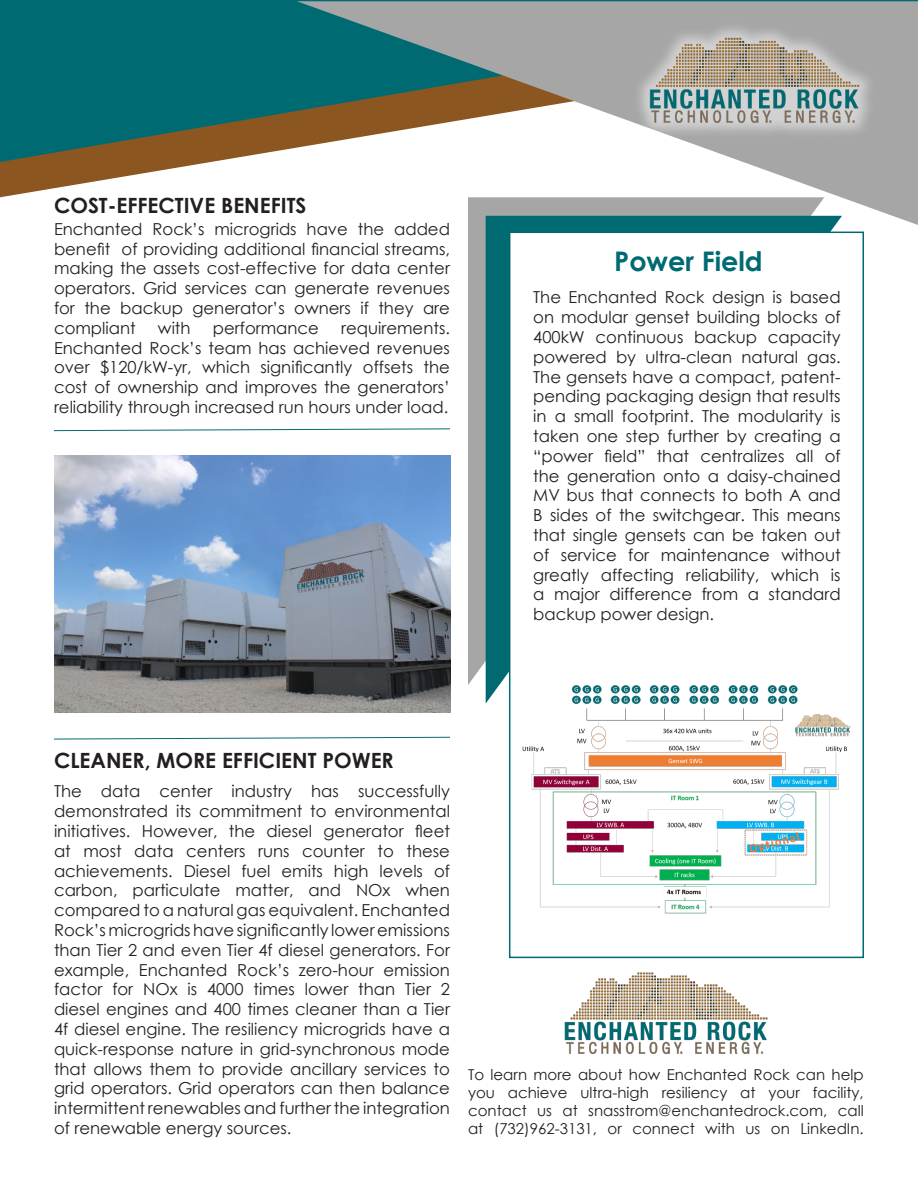
<style>
.page{position:relative;width:918px;height:1188px;background:#fff}
.page>*{position:absolute;margin:0;border:0;box-sizing:border-box;transform-origin:0 0}
.t1{font:700 27px "Century Gothic";color:#006a72}
.t2{font:700 21px "Century Gothic";color:#231f20}
.t3{font:16.5px/19.8px "Century Gothic";color:#231f20;text-align:justify}
.t4{font:15px/18px "Century Gothic";color:#231f20;text-align:justify}
</style>
<div class="page">
<svg style="left:0;top:162px;width:211px;height:35px"></svg>
<svg style="left:0;top:0;width:918px;height:162px;background:#176968"></svg>
<svg style="left:297px;top:1px;width:621px;height:224px"></svg>
<div style="left:632px;top:20px;width:244px;height:119px;background:#fff;opacity:.5"></div>
<img style="left:643px;top:34px;width:223px;height:92px">
<img style="left:564px;top:972px;width:204px;height:83px">
<img style="left:54px;top:455px;width:396px;height:258px">
<div style="left:468px;top:197px;width:356px;height:488px;background:#a6a6a6"></div>
<div style="left:486px;top:216px;width:356px;height:488px;background:#006a72"></div>
<div style="left:509px;top:232px;width:355px;height:726px;background:#fff;border:2px solid #006a72"></div>
<img style="left:522px;top:685px;width:329px;height:229px">
<svg style="left:54px;top:737px;width:396px;height:3px"></svg>
<svg style="left:54px;top:428px;width:396px;height:3px"></svg>
<p class="t2" style="left:54px;top:189px;width:254px">COST-EFFECTIVE BENEFITS</p>
<p class="t3" style="left:54px;top:219px;width:398px">Enchanted Rock’s microgrids have the added benefit of providing additional financial streams, making the assets cost-effective for data center operators. Grid services can generate revenues for the backup generator’s owners if they are compliant</p>
<p class="t3" style="left:54px;top:318px;width:398px;text-indent:287px">requirements.<br>Enchanted Rock’s team has achieved revenues over $120/kW-yr, which significantly offsets the cost of ownership and improves the generators’ reliability through increased run hours under load.</p>
<p class="t3" style="left:158px;top:318px;width:34px">with</p>
<p class="t3" style="left:213px;top:318px;width:108px">performance</p>
<p class="t1" style="left:614px;top:241px;width:150px">Power Field</p>
<p class="t3" style="left:533px;top:287px;width:309px">The Enchanted Rock design is based on modular genset building blocks of 400kW continuous backup capacity powered by ultra-clean natural gas.<br>The gensets have a compact, patent&shy;pending packaging design that results in a small footprint. The modularity is taken one step further by creating a “power field” that centralizes all of the generation onto a daisy-chained MV bus that connects to both A and B sides of the switchgear. This means that single gensets can be taken out of service for maintenance without greatly affecting reliability, which is a major difference from a standard backup power design.</p>
<p class="t2" style="left:54px;top:744px;width:341px">CLEANER, MORE EFFICIENT POWER</p>
<p class="t3" style="left:54px;top:781px;width:398px">The data center industry has successfully demonstrated its commitment to environmental initiatives. However, the diesel generator fleet at most data centers runs counter to these achievements. Diesel fuel emits high levels of carbon, particulate matter, and NOx when compared to a natural gas equivalent. Enchanted Rock’s microgrids have significantly lower emissions than Tier 2 and even Tier 4f diesel generators. For example, Enchanted Rock’s zero-hour emission factor for NOx is 4000 times lower than Tier 2 diesel engines and 400 times cleaner than a Tier 4f diesel engine. The resiliency microgrids have a quick-response nature in grid-synchronous mode that allows them to provide ancillary services to grid operators. Grid operators can then balance intermittent renewables and further the integration of renewable energy sources.</p>
<p class="t4" style="left:468px;top:1065px;width:397px">To learn more about how Enchanted Rock can help you achieve ultra-high resiliency at your facility, contact us at snasstrom@enchantedrock.com, call at (732)962-3131, or connect with us on LinkedIn.</p>
</div>
